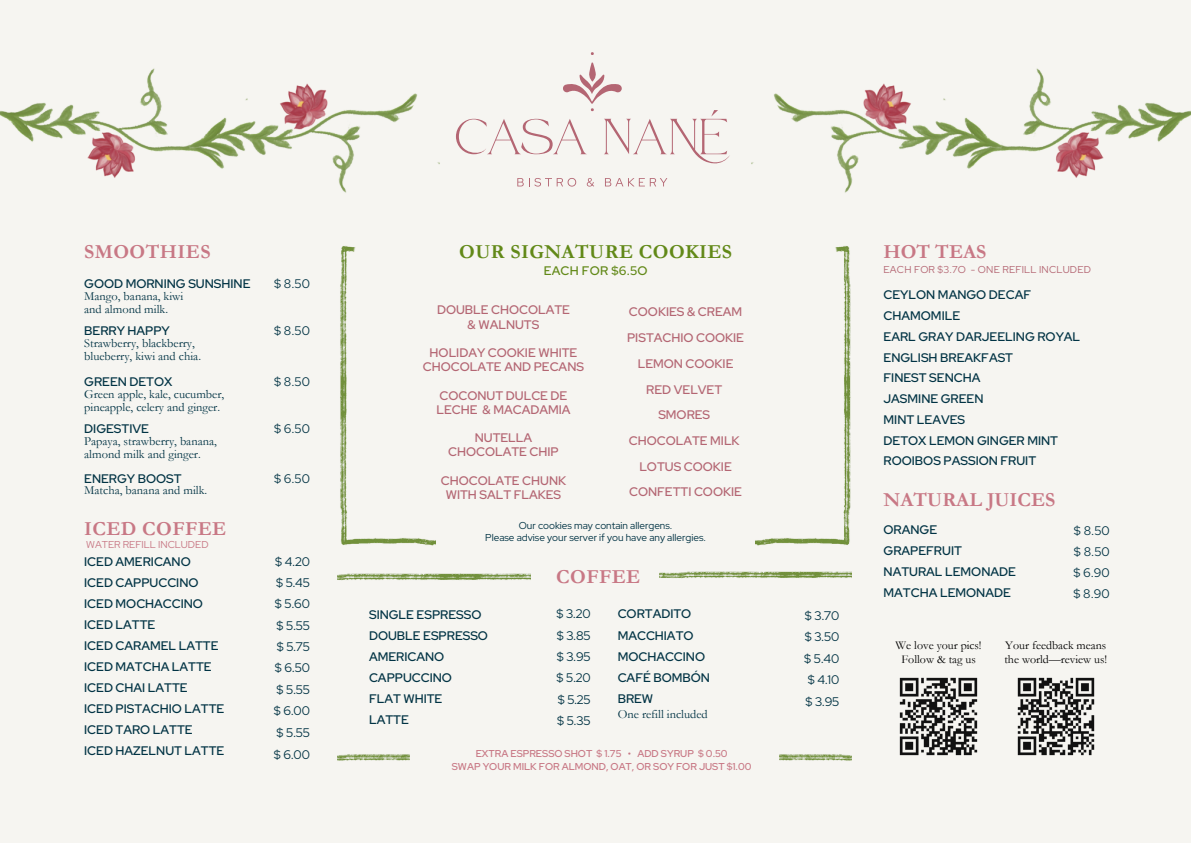
<style>
.page{position:relative;width:1191px;height:843px;background:#fff}
.page>*{position:absolute;margin:0;border:0;box-sizing:border-box;transform-origin:0 0}
.t1{font:700 19.9px "Garamond";letter-spacing:.02em;color:#c87885}
.t2{font:700 19.9px "Garamond";letter-spacing:.02em;color:#628918}
.t3{font:700 19.9px "Garamond";color:#c87885}
.t4{font:600 12.4px/21px "Red Hat Display";color:#013344}
.t5{font:500 12.4px/20.8px "Red Hat Display";color:#013344}
.t6{font:500 12.4px/14.2px "Red Hat Display";color:#b46673;text-align:center}
.t7{font:12.4px/12.9px "Garamond";color:#013344}
.t8{font:12.4px "Red Hat Display";color:#013344}
.t9{font:500 12.4px "Red Hat Display";letter-spacing:.02em;color:#628918}
.t10{font:12px/13.5px "Garamond";color:#000}
.t11{font:10px "Red Hat Display";color:#013344}
.t12{font:600 10px "Red Hat Display";color:#c87885}
.t13{font:500 10px "Red Hat Display";color:#c87885}
.t14{font:10px "Red Hat Display";letter-spacing:.02em;color:#b46673}
.t15{font:10px "Red Hat Display";color:#c87885}
</style>
<div class="page">
<div style="left:0;top:0;width:1190px;height:842px;background:#f6f5f1"></div>
<svg style="left:517px;top:178px;width:59px;height:8px"></svg>
<svg style="left:586px;top:178px;width:8px;height:8px"></svg>
<svg style="left:605px;top:178px;width:62px;height:8px"></svg>
<svg style="left:511px;top:62px;width:168px;height:93px"></svg>
<img style="left:755px;top:246px;width:96px;height:300px">
<img style="left:340px;top:246px;width:95px;height:300px">
<img style="left:659px;top:571px;width:192px;height:8px">
<img style="left:337px;top:573px;width:194px;height:8px">
<img style="left:337px;top:754px;width:72px;height:7px">
<img style="left:779px;top:754px;width:72px;height:7px">
<img style="left:0;top:68px;width:511px;height:125px">
<img style="left:679px;top:68px;width:511px;height:125px">
<img style="left:1017px;top:677px;width:78px;height:79px">
<img style="left:899px;top:677px;width:79px;height:79px">
<p class="t1" style="left:84px;top:240px;width:128px">SMOOTHIES</p>
<h2 class="t5" style="left:84px;top:273px;width:168px">GOOD MORNING SUNSHINE</h2>
<h2 class="t7" style="left:84px;top:290px;width:101px">Mango, banana, kiwi and almond milk.</h2>
<h3 class="t8" style="left:274px;top:275px;width:37px">$ 8.50</h3>
<h3 class="t5" style="left:84px;top:320px;width:87px">BERRY HAPPY</h3>
<h2 class="t8" style="left:274px;top:322px;width:37px">$ 8.50</h2>
<h2 class="t7" style="left:84px;top:336px;width:118px">Strawberry, blackberry, blueberry, kiwi and chia.</h2>
<h2 class="t5" style="left:84px;top:371px;width:90px">GREEN DETOX</h2>
<h2 class="t7" style="left:84px;top:388px;width:141px">Green apple, kale, cucumber, pineapple, celery and ginger.</h2>
<h3 class="t5" style="left:84px;top:418px;width:66px">DIGESTIVE</h3>
<h2 class="t7" style="left:84px;top:434px;width:134px">Papaya, strawberry, banana, almond milk and ginger.</h2>
<h2 class="t5" style="left:84px;top:468px;width:99px">ENERGY BOOST</h2>
<h2 class="t7" style="left:84px;top:484px;width:124px">Matcha, banana and milk.</h2>
<p class="t1" style="left:84px;top:517px;width:143px">ICED COFFEE</p>
<h3 class="t15" style="left:86px;top:537px;width:124px">WATER REFILL INCLUDED</h3>
<h2 class="t4" style="left:84px;top:551px;width:142px">ICED AMERICANO<br>ICED CAPPUCCINO<br>ICED MOCHACCINO<br>ICED LATTE<br>ICED CARAMEL LATTE<br>ICED MATCHA LATTE<br>ICED CHAI LATTE<br>ICED PISTACHIO LATTE<br>ICED TARO LATTE<br>ICED HAZELNUT LATTE</h2>
<h2 class="t8" style="left:274px;top:373px;width:37px">$ 8.50</h2>
<h3 class="t8" style="left:274px;top:420px;width:37px">$ 6.50</h3>
<h3 class="t8" style="left:274px;top:470px;width:37px">$ 6.50</h3>
<h1 class="t8" style="left:275px;top:553px;width:36px">$ 4.20</h1>
<h2 class="t8" style="left:276px;top:574px;width:35px">$ 5.45</h2>
<h2 class="t8" style="left:275px;top:595px;width:36px">$ 5.60</h2>
<h3 class="t8" style="left:276px;top:616px;width:35px">$ 5.55</h3>
<h3 class="t8" style="left:277px;top:638px;width:35px">$ 5.75</h3>
<h2 class="t8" style="left:276px;top:681px;width:35px">$ 5.55</h2>
<h3 class="t8" style="left:274px;top:702px;width:38px">$ 6.00</h3>
<h2 class="t8" style="left:275px;top:659px;width:36px">$ 6.50</h2>
<h2 class="t8" style="left:276px;top:724px;width:35px">$ 5.55</h2>
<h3 class="t8" style="left:274px;top:745px;width:38px">$ 6.00</h3>
<h3 class="t2" style="left:459px;top:240px;width:274px">OUR SIGNATURE COOKIES</h3>
<h3 class="t9" style="left:543px;top:262px;width:105px">EACH FOR $6.5O</h3>
<p class="t6" style="left:437px;top:303px;width:134px">DOUBLE CHOCOLATE &amp; WALNUTS</p>
<h3 class="t6" style="left:423px;top:345px;width:163px">HOLIDAY COOKIE WHITE<br>CHOCOLATE AND PECANS</h3>
<h3 class="t6" style="left:436px;top:388px;width:136px;text-align:left">COCONUT DULCE DE<br>LECHE &amp; MACADAMIA</h3>
<h3 class="t6" style="left:448px;top:430px;width:112px">NUTELLA<br>CHOCOLATE CHIP</h3>
<h3 class="t6" style="left:441px;top:473px;width:127px">CHOCOLATE CHUNK<br>WITH SALT FLAKES</h3>
<h3 class="t6" style="left:629px;top:305px;width:115px">COOKIES &amp; CREAM</h3>
<h3 class="t6" style="left:627px;top:330px;width:118px">PISTACHIO COOKIE</h3>
<h3 class="t6" style="left:637px;top:356px;width:97px">LEMON COOKIE</h3>
<h3 class="t6" style="left:646px;top:382px;width:77px">RED VELVET</h3>
<h3 class="t6" style="left:658px;top:407px;width:53px">SMORES</h3>
<h3 class="t6" style="left:628px;top:433px;width:112px">CHOCOLATE MILK</h3>
<p class="t6" style="left:639px;top:459px;width:94px">LOTUS COOKIE</p>
<h3 class="t6" style="left:629px;top:484px;width:114px">CONFETTI COOKIE</h3>
<h3 class="t11" style="left:519px;top:519px;width:155px">Our cookies may contain allergens.</h3>
<h2 class="t11" style="left:485px;top:530px;width:222px">Please advise your server if you have any allergies.</h2>
<h1 class="t4" style="left:369px;top:604px;width:120px">SINGLE ESPRESSO<br>DOUBLE ESPRESSO<br>AMERICANO<br>CAPPUCCINO<br>FLAT WHITE<br>LATTE</h1>
<p class="t1" style="left:556px;top:565px;width:85px">COFFEE</p>
<h5 class="t8" style="left:556px;top:605px;width:36px">$ 3.20</h5>
<h3 class="t8" style="left:556px;top:627px;width:36px">$ 3.85</h3>
<h2 class="t8" style="left:556px;top:648px;width:35px">$ 3.95</h2>
<h3 class="t8" style="left:556px;top:669px;width:36px">$ 5.20</h3>
<h2 class="t8" style="left:557px;top:691px;width:34px">$ 5.25</h2>
<h3 class="t8" style="left:557px;top:712px;width:35px">$ 5.35</h3>
<h1 class="t4" style="left:617px;top:603px;width:94px">CORTADITO<br>MACCHIATO<br>MOCHACCINO<br>CAFÉ BOMBÓN<br>BREW</h1>
<h3 class="t7" style="left:617px;top:708px;width:92px">One refill included</h3>
<p class="t13" style="left:475px;top:746px;width:253px">EXTRA ESPRESSO SHOT $ 1.75 • ADD SYRUP $ 0.50</p>
<h3 class="t12" style="left:452px;top:759px;width:301px">SWAP YOUR MILK FOR ALMOND, OAT, OR SOY FOR JUST $1.00</h3>
<h1 class="t8" style="left:804px;top:607px;width:36px">$ 3.70</h1>
<h1 class="t8" style="left:804px;top:628px;width:36px">$ 3.50</h1>
<p class="t8" style="left:804px;top:649px;width:37px">$ 5.40</p>
<p class="t8" style="left:807px;top:671px;width:33px">$ 4.10</p>
<h2 class="t8" style="left:805px;top:692px;width:35px">$ 3.95</h2>
<p class="t1" style="left:883px;top:241px;width:104px">HOT TEAS</p>
<h1 class="t14" style="left:883px;top:262px;width:209px">EACH FOR $3.7O - ONE REFILL INCLUDED</h1>
<p class="t5" style="left:883px;top:284px;width:198px">CEYLON MANGO DECAF<br>CHAMOMILE<br>EARL GRAY DARJEELING ROYAL<br>ENGLISH BREAKFAST<br>FINEST SENCHA<br>JASMINE GREEN<br>MINT LEAVES<br>DETOX LEMON GINGER MINT<br>ROOIBOS PASSION FRUIT</p>
<p class="t3" style="left:883px;top:488px;width:173px">NATURAL JUICES</p>
<h5 class="t5" style="left:883px;top:519px;width:134px">ORANGE<br>GRAPEFRUIT<br>NATURAL LEMONADE<br>MATCHA LEMONADE</h5>
<h3 class="t8" style="left:1073px;top:522px;width:37px">$ 8.50</h3>
<h2 class="t8" style="left:1073px;top:543px;width:37px">$ 8.50</h2>
<h2 class="t8" style="left:1073px;top:564px;width:38px">$ 6.90</h2>
<h2 class="t8" style="left:1073px;top:585px;width:38px">$ 8.90</h2>
<h3 class="t10" style="left:895px;top:638px;width:87px;text-align:center">We love your pics!<br>Follow &amp; tag us</h3>
<h2 class="t10" style="left:1004px;top:638px;width:104px">Your feedback means the world—review us!</h2>
</div>
